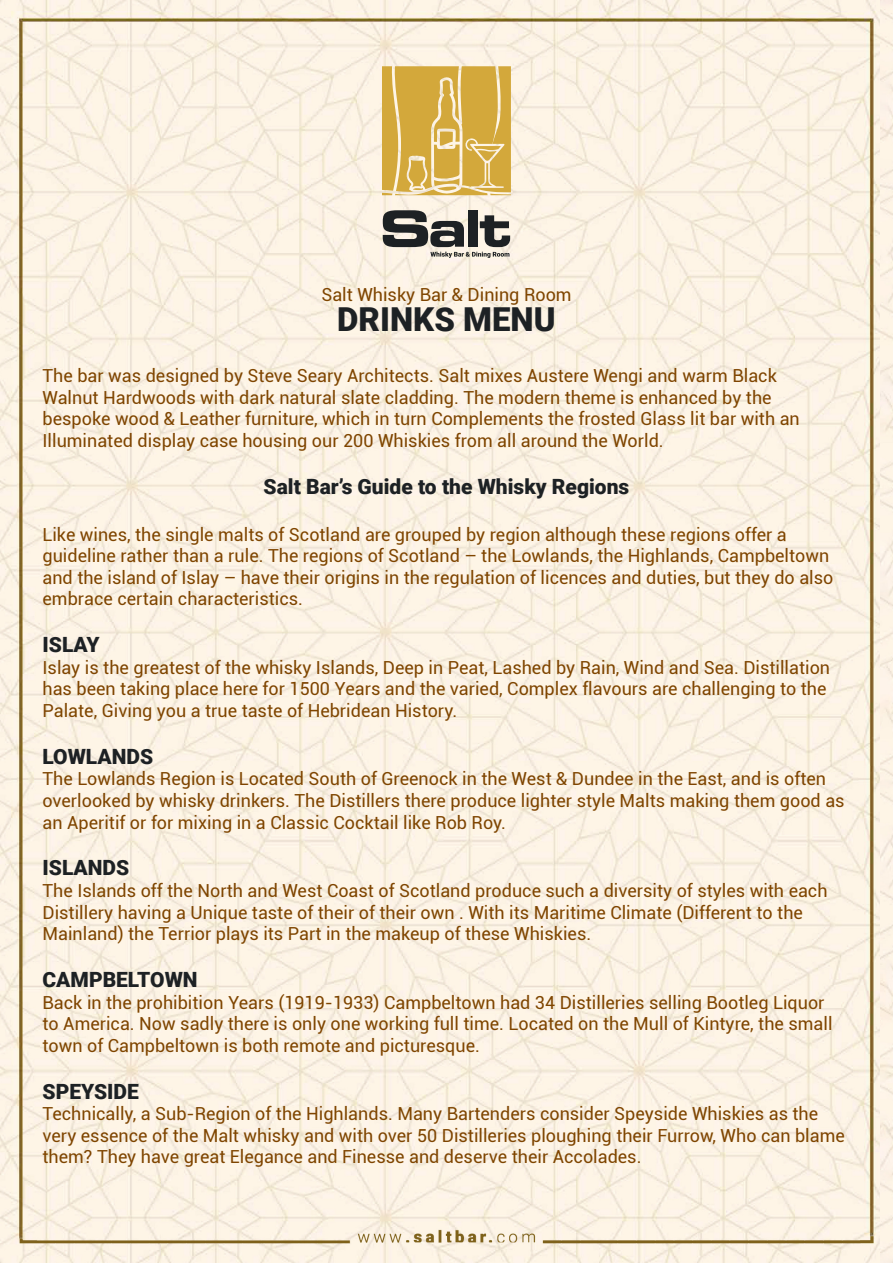
<style>
.page{position:relative;width:893px;height:1263px;background:#fff}
.page>*{position:absolute;margin:0;border:0;box-sizing:border-box;transform-origin:0 0}
.t1{font:900 33px "Roboto";color:#1d2124}
.t2{font:900 21px "Roboto";color:#1d2124}
.t3{font:18px "Roboto";color:#7f4500}
</style>
<div class="page">
<img style="left:0;top:0;width:880px;height:1263px">
<img style="left:880px;top:0;width:13px;height:1263px">
<svg style="left:382px;top:66px;width:129px;height:129px;background:#d9b456"></svg>
<svg style="left:383px;top:210px;width:127px;height:48px;background:#8d8a85"></svg>
<p class="t3" style="left:321px;top:282px;width:252px">Salt Whisky Bar &amp; Dining Room</p>
<p class="t1" style="left:337px;top:296px;width:220px">DRINKS MENU</p>
<p class="t3" style="left:43px;top:363px;width:736px">The bar was designed by Steve Seary Architects. Salt mixes Austere Wengi and warm Black</p>
<p class="t3" style="left:43px;top:385px;width:731px">Walnut Hardwoods with dark natural slate cladding. The modern theme is enhanced by the</p>
<p class="t3" style="left:43px;top:406px;width:759px">bespoke wood &amp; Leather furniture, which in turn Complements the frosted Glass lit bar with an</p>
<p class="t3" style="left:43px;top:428px;width:623px">Illuminated display case housing our 200 Whiskies from all around the World.</p>
<p class="t2" style="left:264px;top:472px;width:367px">Salt Bar’s Guide to the Whisky Regions</p>
<p class="t3" style="left:43px;top:522px;width:746px">Like wines, the single malts of Scotland are grouped by region although these regions offer a</p>
<p class="t3" style="left:43px;top:543px;width:788px">guideline rather than a rule. The regions of Scotland – the Lowlands, the Highlands, Campbeltown</p>
<p class="t3" style="left:43px;top:565px;width:792px">and the island of Islay – have their origins in the regulation of licences and duties, but they do also</p>
<p class="t3" style="left:43px;top:586px;width:262px">embrace certain characteristics.</p>
<p class="t2" style="left:43px;top:630px;width:59px">ISLAY</p>
<p class="t3" style="left:43px;top:655px;width:789px">Islay is the greatest of the whisky Islands, Deep in Peat, Lashed by Rain, Wind and Sea. Distillation</p>
<p class="t3" style="left:43px;top:676px;width:785px">has been taking place here for 1500 Years and the varied, Complex flavours are challenging to the</p>
<p class="t3" style="left:43px;top:698px;width:416px">Palate, Giving you a true taste of Hebridean History.</p>
<p class="t2" style="left:43px;top:742px;width:112px">LOWLANDS</p>
<p class="t3" style="left:43px;top:766px;width:785px">The Lowlands Region is Located South of Greenock in the West &amp; Dundee in the East, and is often</p>
<p class="t3" style="left:43px;top:788px;width:804px">overlooked by whisky drinkers. The Distillers there produce lighter style Malts making them good as</p>
<p class="t3" style="left:43px;top:810px;width:465px">an Aperitif or for mixing in a Classic Cocktail like Rob Roy.</p>
<p class="t2" style="left:43px;top:853px;width:88px">ISLANDS</p>
<p class="t3" style="left:43px;top:878px;width:787px">The Islands off the North and West Coast of Scotland produce such a diversity of styles with each</p>
<p class="t3" style="left:43px;top:900px;width:762px">Distillery having a Unique taste of their of their own . With its Maritime Climate (Different to the</p>
<p class="t3" style="left:43px;top:921px;width:550px">Mainland) the Terrior plays its Part in the makeup of these Whiskies.</p>
<p class="t2" style="left:43px;top:965px;width:157px">CAMPBELTOWN</p>
<p class="t3" style="left:43px;top:990px;width:783px">Back in the prohibition Years (1919-1933) Campbeltown had 34 Distilleries selling Bootleg Liquor</p>
<p class="t3" style="left:43px;top:1011px;width:792px">to America. Now sadly there is only one working full time. Located on the Mull of Kintyre, the small</p>
<p class="t3" style="left:43px;top:1033px;width:439px">town of Campbeltown is both remote and picturesque.</p>
<p class="t2" style="left:43px;top:1076px;width:98px">SPEYSIDE</p>
<p class="t3" style="left:43px;top:1101px;width:777px">Technically, a Sub-Region of the Highlands. Many Bartenders consider Speyside Whiskies as the</p>
<p class="t3" style="left:43px;top:1123px;width:804px">very essence of the Malt whisky and with over 50 Distilleries ploughing their Furrow, Who can blame</p>
<p class="t3" style="left:43px;top:1144px;width:600px">them? They have great Elegance and Finesse and deserve their Accolades.</p>
</div>
